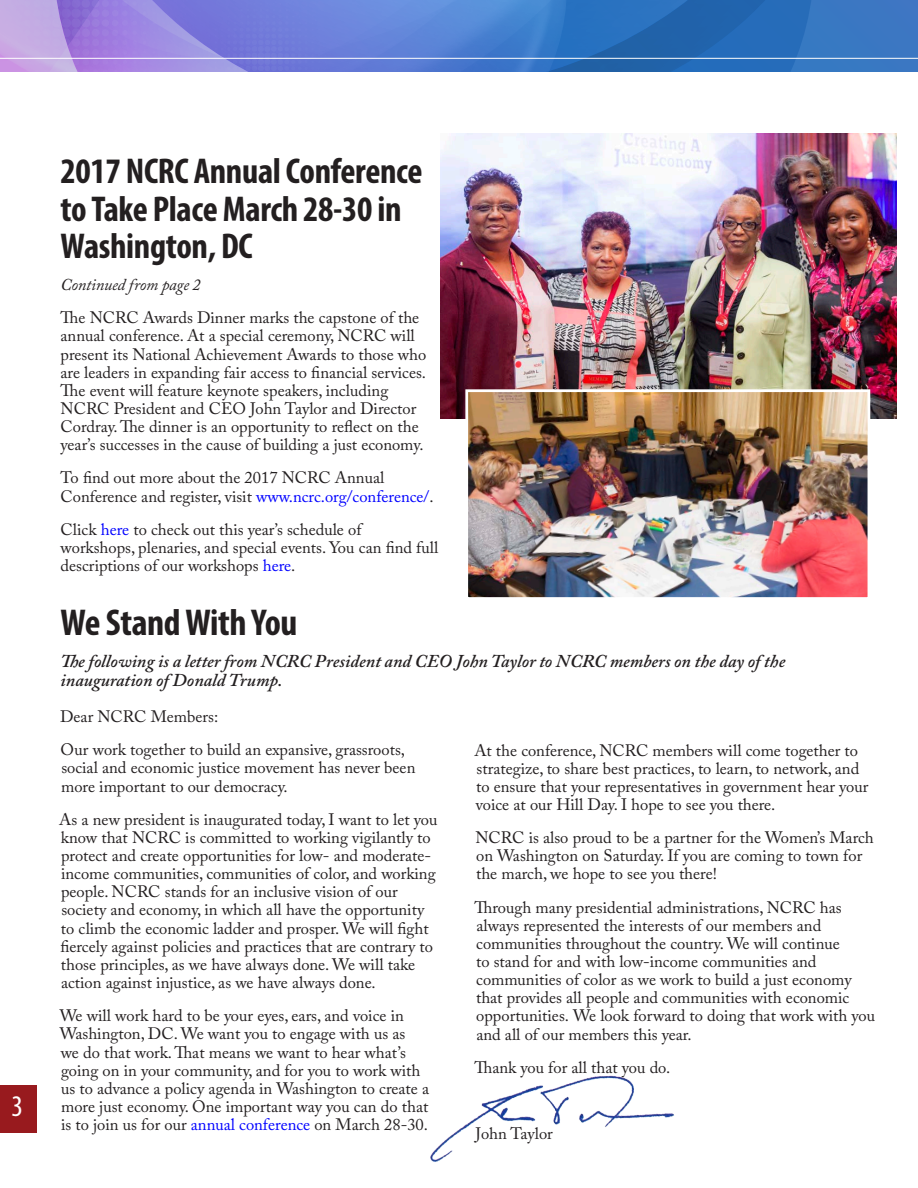
<style>
.page{position:relative;width:918px;height:1188px;background:#fff}
.page>*{position:absolute;margin:0;border:0;box-sizing:border-box;transform-origin:0 0}
.headline_03{font:700 condensed 37.5px "Myriad Pro";letter-spacing:-.01em;color:#231f20}
.headline_03-2{font:700 condensed 36px/37.5px "Myriad Pro";letter-spacing:-.01em;color:#231f20}
.t1{font:condensed 30px "Myriad Pro";color:#fff}
.t2{font:italic 600 18px/19.8px "Adobe Caslon Pro";color:#231f20}
.t3{font:16.5px/18.1px "Adobe Caslon Pro";color:#231f20}
.BODY_COPY{font:italic 16.5px "Adobe Caslon Pro";letter-spacing:-.01em;color:#231f20}
.s1{color:#00f}
</style>
<div class="page">
<div style="left:0;top:1085px;width:37px;height:48px;background:#981a1e"></div>
<svg style="left:0;top:0;width:917px;height:72px;background:#5b7ccd"></svg>
<hr style="left:0;top:58px;width:918px;height:1px;background:#fff">
<img style="left:440px;top:134px;width:457px;height:285px">
<img style="left:430px;top:1075px;width:244px;height:87px">
<img style="left:469px;top:393px;width:397px;height:203px">
<div style="left:465px;top:389px;width:405px;height:211px;border:3px solid #fff"></div>
<h3 class="t1" style="left:11px;top:1088px;width:13px">3</h3>
<p class="headline_03-2" style="left:61px;top:152px;width:363px">2017 NCRC Annual Conference to Take Place March 28-30 in<br>Washington, DC</p>
<p class="BODY_COPY" style="left:61px;top:275px;width:142px">Continued from page 2</p>
<p class="t3" style="left:61px;top:308px;width:367px">The NCRC Awards Dinner marks the capstone of the annual conference. At a special ceremony, NCRC will present its National Achievement Awards to those who are leaders in expanding fair access to financial services.<br>The event will feature keynote speakers, including NCRC President and CEO John Taylor and Director Cordray. The dinner is an opportunity to reflect on the year’s successes in the cause of building a just economy.</p>
<p class="t3" style="left:61px;top:469px;width:375px">To find out more about the 2017 NCRC Annual<br>Conference and register, visit <span class="s1">www.ncrc.org/conference/</span>.</p>
<p class="t3" style="left:61px;top:520px;width:379px">Click <span class="s1">here</span> to check out this year’s schedule of workshops, plenaries, and special events. You can find full descriptions of our workshops <span class="s1">here</span>.</p>
<p class="headline_03" style="left:61px;top:599px;width:238px">We Stand With You</p>
<p class="t2" style="left:61px;top:651px;width:726px">The following is a letter from NCRC President and CEO John Taylor to NCRC members on the day of the inauguration of Donald Trump.</p>
<p class="t3" style="left:60px;top:707px;width:160px">Dear NCRC Members:</p>
<p class="t3" style="left:61px;top:740px;width:356px">Our work together to build an expansive, grassroots, social and economic justice movement has never been more important to our democracy.</p>
<p class="t3" style="left:59px;top:810px;width:380px">As a new president is inaugurated today, I want to let you know that NCRC is committed to working vigilantly to protect and create opportunities for low- and moderate&shy;income communities, communities of color, and working people. NCRC stands for an inclusive vision of our society and economy, in which all have the opportunity to climb the economic ladder and prosper. We will fight fiercely against policies and practices that are contrary to those principles, as we have always done. We will take action against injustice, as we have always done.</p>
<p class="t3" style="left:60px;top:1006px;width:371px">We will work hard to be your eyes, ears, and voice in Washington, DC. We want you to engage with us as<br>we do that work. That means we want to hear what’s going on in your community, and for you to work with us to advance a policy agenda in Washington to create a more just economy. One important way you can do that is to join us for our <span class="s1">annual conference</span> on March 28-30.</p>
<p class="t3" style="left:474px;top:741px;width:396px">At the conference, NCRC members will come together to strategize, to share best practices, to learn, to network, and to ensure that your representatives in government hear your voice at our Hill Day. I hope to see you there.</p>
<p class="t3" style="left:476px;top:828px;width:400px">NCRC is also proud to be a partner for the Women’s March on Washington on Saturday. If you are coming to town for the march, we hope to see you there!</p>
<p class="t3" style="left:474px;top:898px;width:402px">Through many presidential administrations, NCRC has always represented the interests of our members and communities throughout the country. We will continue<br>to stand for and with low-income communities and communities of color as we work to build a just economy that provides all people and communities with economic opportunities. We look forward to doing that work with you and all of our members this year.</p>
<p class="t3" style="left:474px;top:1058px;width:197px">Thank you for all that you do.</p>
<p class="t3" style="left:476px;top:1124px;width:79px">John Taylor</p>
</div>
